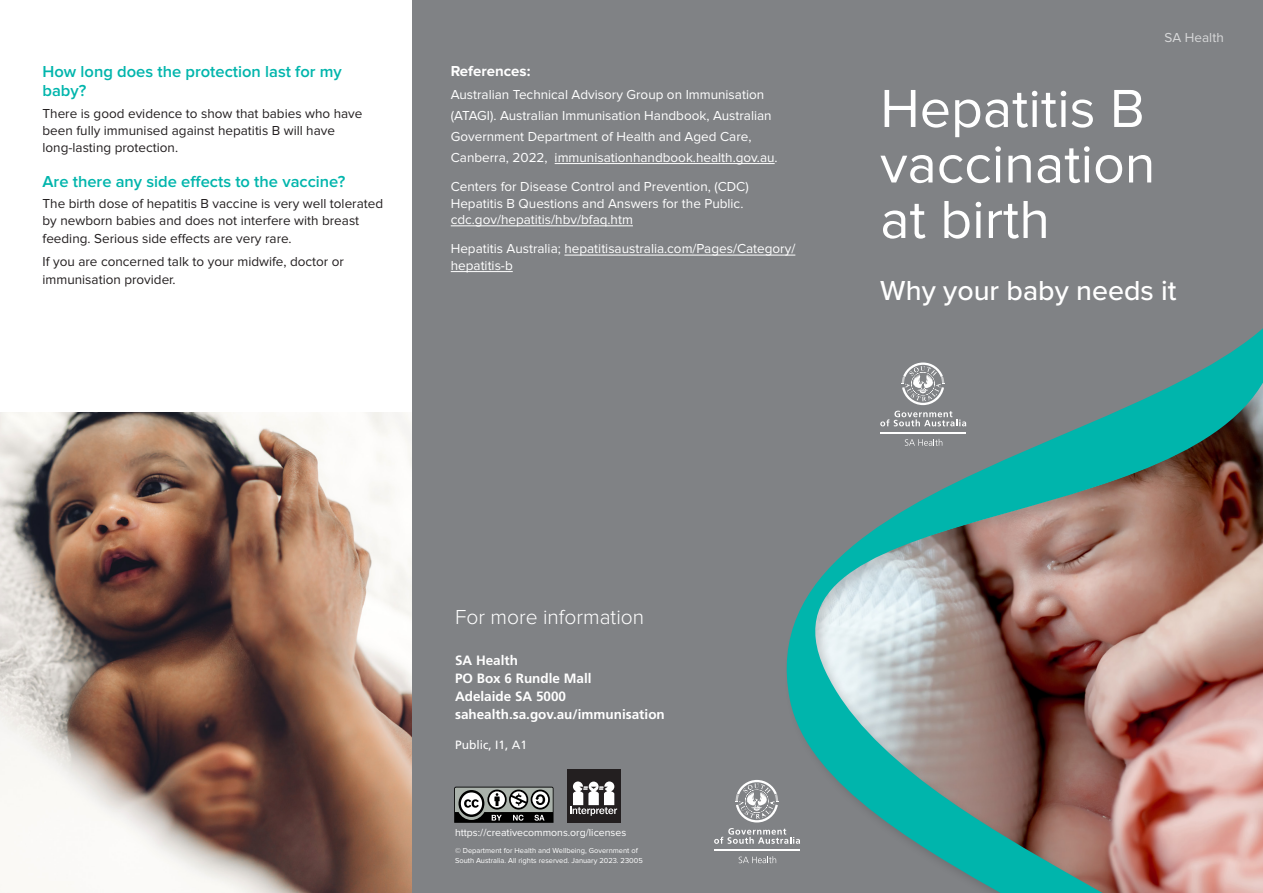
<style>
.page{position:relative;width:1263px;height:893px;background:#fff}
.page>*{position:absolute;margin:0;border:0;box-sizing:border-box;transform-origin:0 0}
.Body_Copy{font:55.5px/55.5px "Proxima Nova";color:#fff}
.Body_Copy-2{font:500 28.5px "Proxima Nova";color:#fff}
.For_More_Information{font:300 21px "Proxima Nova";color:#fff}
.Subhead_2{font:600 16.5px/19.5px "Proxima Nova";color:#00b5ac}
.Subhead_3{font:700 15px "Proxima Nova";color:#fff}
.Body_Copy-3{font:13.5px/21px "Proxima Nova";color:#fff}
.Body_Copy-4{font:13.5px/17.2px "Proxima Nova";color:#231f20}
.t1{font:700 13.5px/18px "Frutiger LT Std";color:#fff}
.t2{font:12px "Frutiger LT Std";color:#fff}
.t3{font:10.5px "Proxima Nova";color:#fff}
.t4{font:7.5px/10.5px "Proxima Nova";color:#fff}
</style>
<div class="page">
<img style="left:0;top:412px;width:412px;height:481px">
<div style="left:412px;top:0;width:851px;height:893px;background:#808285"></div>
<img style="left:786px;top:328px;width:477px;height:565px">
<svg style="left:739px;top:856px;width:37px;height:7px"></svg>
<hr style="left:714px;top:849px;width:86px;height:2px;background:#fff">
<svg style="left:714px;top:828px;width:86px;height:16px"></svg>
<svg style="left:735px;top:780px;width:43px;height:42px"></svg>
<svg style="left:905px;top:439px;width:37px;height:7px"></svg>
<hr style="left:880px;top:432px;width:86px;height:2px;background:#fff">
<svg style="left:880px;top:411px;width:86px;height:15px"></svg>
<svg style="left:902px;top:362px;width:42px;height:43px"></svg>
<div style="left:567px;top:770px;width:53px;height:53px;background:#231f20"></div>
<svg style="left:570px;top:781px;width:47px;height:35px"></svg>
<hr style="left:555px;top:163px;width:220px;height:1px;background:#fff">
<hr style="left:451px;top:226px;width:182px;height:1px;background:#fff">
<hr style="left:564px;top:255px;width:231px;height:1px;background:#fff">
<hr style="left:451px;top:271px;width:62px;height:1px;background:#fff">
<svg style="left:454px;top:787px;width:100px;height:36px;background:#707270"></svg>
<p class="Subhead_2" style="left:43px;top:62px;width:301px">How long does the protection last for my baby?</p>
<p class="Body_Copy-4" style="left:43px;top:105px;width:321px">There is good evidence to show that babies who have been fully immunised against hepatitis B will have long-lasting protection.</p>
<p class="Subhead_2" style="left:43px;top:172px;width:304px">Are there any side effects to the vaccine?</p>
<p class="Body_Copy-4" style="left:43px;top:196px;width:342px">The birth dose of hepatitis B vaccine is very well tolerated by newborn babies and does not interfere with breast feeding. Serious side effects are very rare.</p>
<p class="Body_Copy-4" style="left:43px;top:254px;width:303px">If you are concerned talk to your midwife, doctor or immunisation provider.</p>
<p class="Subhead_3" style="left:451px;top:62px;width:81px">References:</p>
<p class="Body_Copy-3" style="left:451px;top:84px;width:328px">Australian Technical Advisory Group on Immunisation (ATAGI). Australian Immunisation Handbook, Australian Government Department of Health and Aged Care, Canberra, 2022, immunisationhandbook.health.gov.au.</p>
<p class="Body_Copy-3" style="left:451px;top:179px;width:299px;line-height:16.5px">Centers for Disease Control and Prevention, (CDC)<br>Hepatitis B Questions and Answers for the Public. cdc.gov/hepatitis/hbv/bfaq.htm</p>
<p class="Body_Copy-3" style="left:451px;top:241px;width:346px;line-height:16.5px">Hepatitis Australia; hepatitisaustralia.com/Pages/Category/ hepatitis-b</p>
<p class="Body_Copy-3" style="left:1164px;top:27px;width:61px">SA Health</p>
<p class="Body_Copy" style="left:880px;top:83px;width:277px">Hepatitis B vaccination at birth</p>
<p class="Body_Copy-2" style="left:880px;top:269px;width:298px">Why your baby needs it</p>
<p class="For_More_Information" style="left:455px;top:607px;width:191px">For more information</p>
<p class="t1" style="left:455px;top:652px;width:211px">SA Health<br>PO Box 6 Rundle Mall<br>Adelaide SA 5000 sahealth.sa.gov.au/immunisation</p>
<p class="t2" style="left:455px;top:738px;width:74px">Public, I1, A1</p>
<p class="t3" style="left:455px;top:828px;width:173px">https://creativecommons.org/licenses</p>
<p class="t4" style="left:455px;top:845px;width:189px">© Department for Health and Wellbeing, Government of<br>South Australia. All rights reserved. January 2023. 23005</p>
</div>
